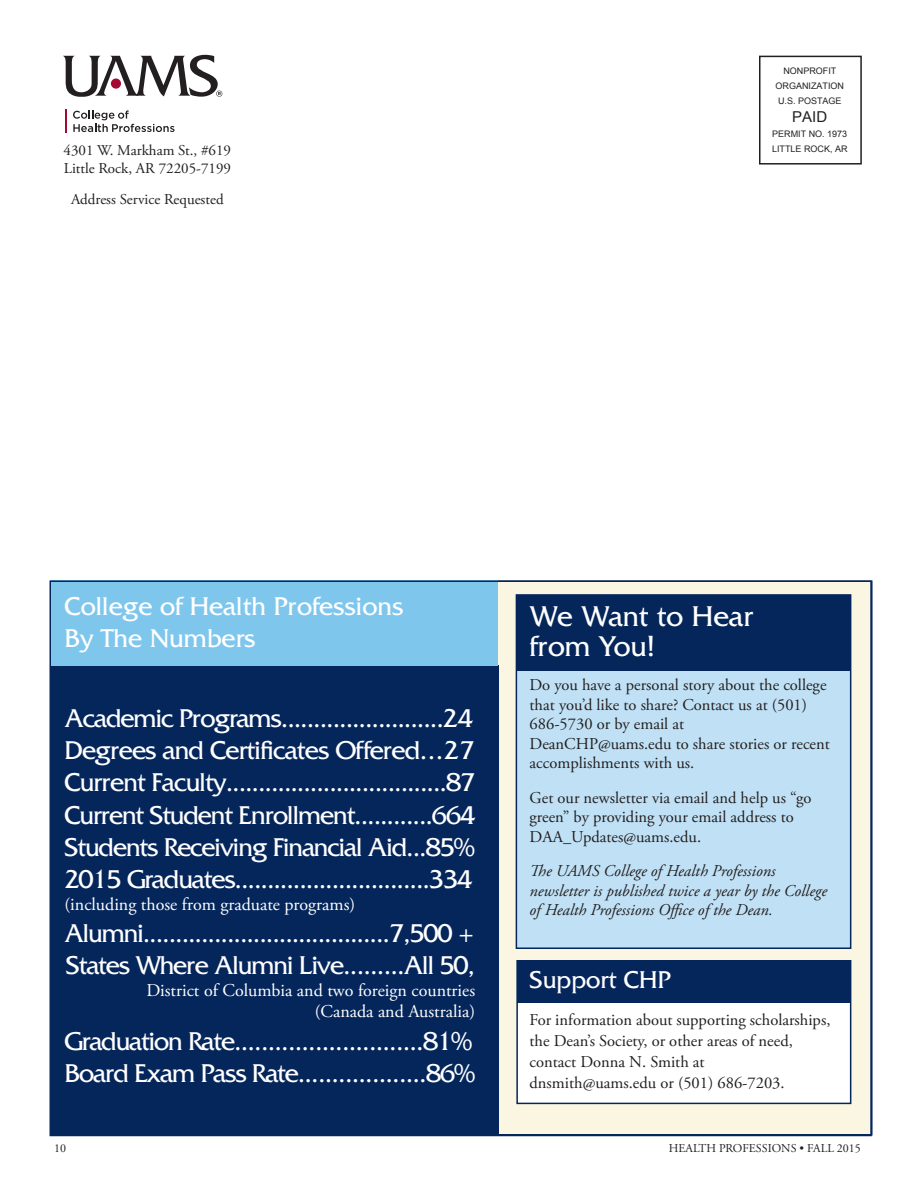
<style>
.page{position:relative;width:918px;height:1188px;background:#fff}
.page>*{position:absolute;margin:0;border:0;box-sizing:border-box;transform-origin:0 0}
.Main_Body_text{font:30px/30px "Friz Quadrata Std";color:#fff}
.Timline_Header{font:27px "Friz Quadrata Std";letter-spacing:-.04em;color:#fff}
.Timline_Header-2{font:27px/32.4px "Friz Quadrata Std";color:#fff}
.Main_Body_text-2{font:25.5px "Friz Quadrata Std";color:#fff}
.t1{font:18px/21.6px "Adobe Garamond Pro";color:#fff;text-align:right}
.Main_Body_text-3{font:16.5px/19.5px "Adobe Garamond Pro";color:#231f20}
.Main_Body_text-4{font:italic 16.5px/19.5px "Adobe Garamond Pro";color:#231f20}
.t2{font:15px/18px "Adobe Garamond Pro";color:#231f20}
.t3{font:15px "Arial";color:#231f20}
.t4{font:12px "Adobe Garamond Pro";color:#231f20}
.t5{font:9px "Arial";color:#231f20}
</style>
<div class="page">
<div style="left:50px;top:580px;width:823px;height:556px;background:#faf6e1"></div>
<div style="left:516px;top:960px;width:335px;height:144px;background:#fff;border:2px solid #05265b"></div>
<div style="left:517px;top:961px;width:334px;height:41px;background:#05265b"></div>
<div style="left:51px;top:666px;width:447px;height:468px;background:#05265b"></div>
<div style="left:759px;top:56px;width:103px;height:109px;border:2px solid #231f20"></div>
<div style="left:50px;top:580px;width:448px;height:86px;background:#7fc6ed"></div>
<div style="left:516px;top:594px;width:335px;height:355px;background:#c0e1f5;border:2px solid #05265b"></div>
<div style="left:516px;top:595px;width:335px;height:75px;background:#05265b"></div>
<svg style="left:73px;top:110px;width:102px;height:22px"></svg>
<svg style="left:65px;top:110px;width:1px;height:23px"></svg>
<svg style="left:63px;top:55px;width:159px;height:42px"></svg>
<p class="t2" style="left:64px;top:142px;width:169px">4301 W. Markham St., #619<br>Little Rock, AR 72205-7199</p>
<p class="t2" style="left:71px;top:190px;width:154px">Address Service Requested</p>
<p class="t5" style="left:783px;top:65px;width:55px">NONPROFIT</p>
<p class="t5" style="left:776px;top:80px;width:70px">ORGANIZATION</p>
<p class="t5" style="left:778px;top:95px;width:65px">U.S. POSTAGE</p>
<p class="t3" style="left:792px;top:107px;width:37px">PAID</p>
<p class="t5" style="left:772px;top:128px;width:77px">PERMIT NO. 1973</p>
<p class="t5" style="left:772px;top:143px;width:77px">LITTLE ROCK, AR</p>
<p class="Timline_Header-2" style="left:64px;top:590px;width:340px">College of Health Professions<br>By The Numbers</p>
<p class="Timline_Header" style="left:64px;top:703px;width:410px">Academic Programs.........................24</p>
<p class="Timline_Header" style="left:64px;top:735px;width:412px">Degrees and Certificates Offered...27</p>
<p class="Timline_Header" style="left:64px;top:767px;width:412px">Current Faculty..................................87</p>
<p class="Timline_Header" style="left:64px;top:800px;width:412px">Current Student Enrollment............664</p>
<p class="Timline_Header" style="left:64px;top:832px;width:412px">Students Receiving Financial Aid...85%</p>
<p class="Timline_Header" style="left:64px;top:864px;width:409px">2015 Graduates..............................334</p>
<p class="t1" style="left:64px;top:894px;width:292px">(including those from graduate programs)</p>
<p class="Timline_Header" style="left:64px;top:918px;width:411px">Alumni......................................7,500 +</p>
<p class="Timline_Header" style="left:66px;top:950px;width:411px">States Where Alumni Live.........All 50,</p>
<p class="t1" style="left:146px;top:980px;width:330px">District of Columbia and two foreign countries (Canada and Australia)</p>
<p class="Timline_Header" style="left:64px;top:1026px;width:409px">Graduation Rate............................81%</p>
<p class="Timline_Header" style="left:64px;top:1058px;width:412px">Board Exam Pass Rate...................86%</p>
<p class="Main_Body_text" style="left:530px;top:601px;width:225px">We Want to Hear from You!</p>
<p class="Main_Body_text-3" style="left:530px;top:676px;width:302px">Do you have a personal story about the college that you’d like to share? Contact us at (501)<br>686-5730 or by email at DeanCHP@uams.edu to share stories or recent accomplishments with us.</p>
<p class="Main_Body_text-3" style="left:530px;top:788px;width:283px">Get our newsletter via email and help us “go green” by providing your email address to<br>DAA_Updates@uams.edu.</p>
<p class="Main_Body_text-4" style="left:530px;top:862px;width:299px">The UAMS College of Health Professions newsletter is published twice a year by the College of Health Professions Office of the Dean.</p>
<p class="Main_Body_text-2" style="left:530px;top:966px;width:143px">Support CHP</p>
<p class="Main_Body_text-3" style="left:530px;top:1010px;width:302px;line-height:21px">For information about supporting scholarships, the Dean’s Society, or other areas of need, contact Donna N. Smith at dnsmith@uams.edu or (501) 686-7203.</p>
<p class="t4" style="left:54px;top:1141px;width:13px">10</p>
<p class="t4" style="left:669px;top:1141px;width:194px">HEALTH PROFESSIONS • FALL 2015</p>
</div>
